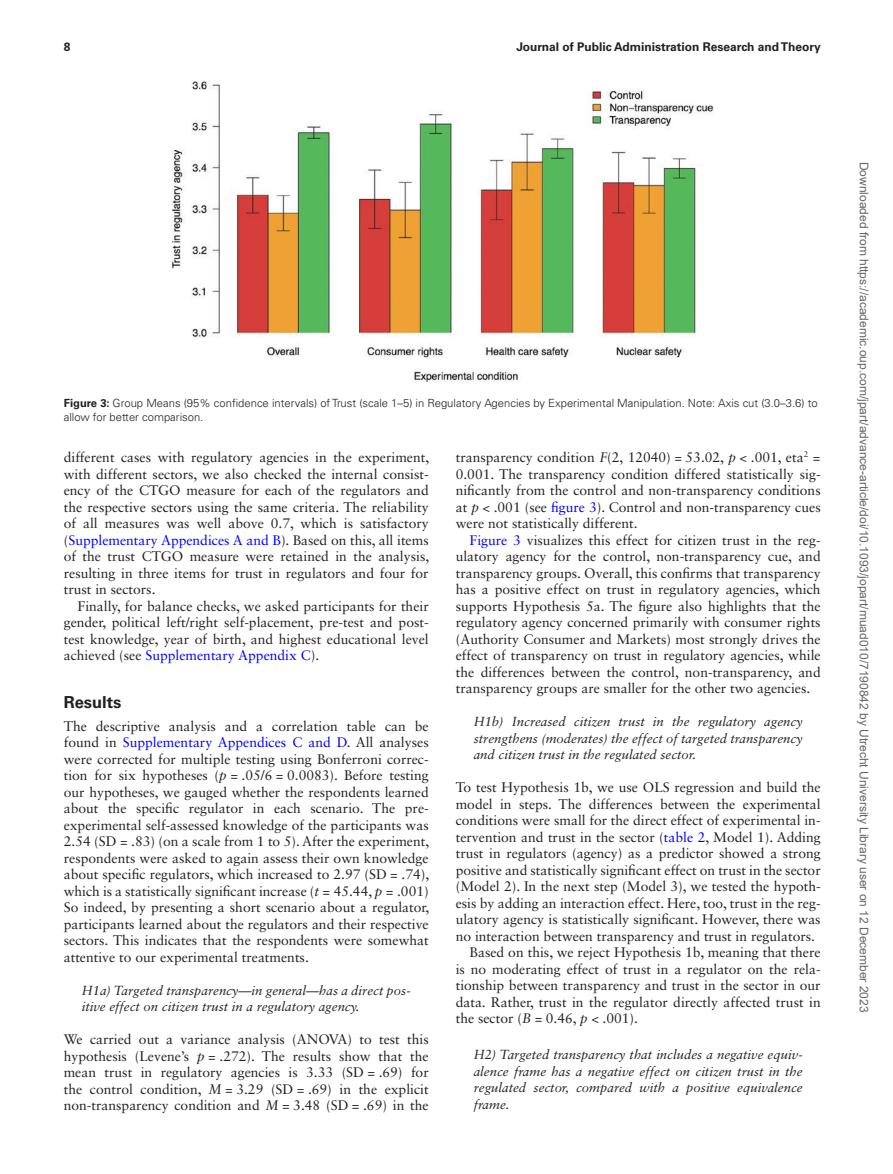
<style>
.page{position:relative;width:893px;height:1174px;background:#fff}
.page>*{position:absolute;margin:0;border:0;box-sizing:border-box;transform-origin:0 0}
.t1{font:700 16.5px "Univers LT Std";color:#231f20}
.t2{font:13.8px/16.5px "Sabon LT Std";color:#231f20;text-align:justify}
.t3{font:italic 13.2px/16.5px "Sabon LT Std";color:#231f20;text-align:justify}
.t4{font:12px "Arial";color:#666}
.t5{font:700 12px "Univers LT Std";color:#231f20}
.t6{font:300 11.25px/14.2px "Univers LT Std";color:#231f20}
.s1{font-weight:700}
.s2{color:#00f}
.s3{font-style:italic}
</style>
<div class="page">
<img style="left:171px;top:81px;width:542px;height:301px">
<p class="t5" style="left:64px;top:40px;width:8px">8</p>
<p class="t5" style="left:516px;top:40px;width:306px">Journal of Public Administration Research and Theory</p>
<p class="t6" style="left:64px;top:396px;width:755px"><span class="s1">Figure 3:</span> Group Means (95% confidence intervals) of Trust (scale 1–5) in Regulatory Agencies by Experimental Manipulation. Note: Axis cut (3.0–3.6) to allow for better comparison.</p>
<p class="t2" style="left:64px;top:449px;width:367px">different cases with regulatory agencies in the experiment, with different sectors, we also checked the internal consist&shy;ency of the CTGO measure for each of the regulators and the respective sectors using the same criteria. The reliability of all measures was well above 0.7, which is satisfactory (<span class="s2">Supplementary Appendices A and B</span>). Based on this, all items of the trust CTGO measure were retained in the analysis, resulting in three items for trust in regulators and four for trust in sectors.</p>
<p class="t2" style="left:64px;top:597px;width:366px;text-indent:14px">Finally, for balance checks, we asked participants for their gender, political left/right self-placement, pre-test and post&shy;test knowledge, year of birth, and highest educational level achieved (see <span class="s2">Supplementary Appendix C</span>).</p>
<p class="t1" style="left:64px;top:692px;width:59px">Results</p>
<p class="t2" style="left:64px;top:717px;width:367px">The descriptive analysis and a correlation table can be found in <span class="s2">Supplementary Appendices C and D</span>. All analyses were corrected for multiple testing using Bonferroni correc&shy;tion for six hypotheses (<span class="s3">p</span> = .05/6 = 0.0083). Before testing our hypotheses, we gauged whether the respondents learned about the specific regulator in each scenario. The pre&shy;experimental self-assessed knowledge of the participants was 2.54 (SD = .83) (on a scale from 1 to 5). After the experiment, respondents were asked to again assess their own knowledge about specific regulators, which increased to 2.97 (SD = .74), which is a statistically significant increase (<span class="s3">t</span> = 45.44, <span class="s3">p</span> = .001)<br>So indeed, by presenting a short scenario about a regulator, participants learned about the regulators and their respective sectors. This indicates that the respondents were somewhat attentive to our experimental treatments.</p>
<p class="t3" style="left:82px;top:981px;width:330px">H1a) Targeted transparency—in general—has a direct pos&shy;itive effect on citizen trust in a regulatory agency.</p>
<p class="t2" style="left:64px;top:1031px;width:366px">We carried out a variance analysis (ANOVA) to test this hypothesis (Levene’s <span class="s3">p</span> = .272). The results show that the mean trust in regulatory agencies is 3.33 (SD = .69) for the control condition, <span class="s3">M</span> = 3.29 (SD = .69) in the explicit non-transparency condition and <span class="s3">M</span> = 3.48 (SD = .69) in the</p>
<p class="t2" style="left:456px;top:449px;width:366px">transparency condition <span class="s3">F</span>(2, 12040) = 53.02, <span class="s3">p</span> &lt; .001, eta<sup>2</sup> = 0.001. The transparency condition differed statistically sig&shy;nificantly from the control and non-transparency conditions at <span class="s3">p</span> &lt; .001 (see <span class="s2">figure 3</span>). Control and non-transparency cues were not statistically different.</p>
<p class="t2" style="left:456px;top:531px;width:366px;text-indent:14px"><span class="s2">Figure 3</span> visualizes this effect for citizen trust in the reg&shy;ulatory agency for the control, non-transparency cue, and transparency groups. Overall, this confirms that transparency has a positive effect on trust in regulatory agencies, which supports Hypothesis 5a. The figure also highlights that the regulatory agency concerned primarily with consumer rights (Authority Consumer and Markets) most strongly drives the effect of transparency on trust in regulatory agencies, while the differences between the control, non-transparency, and transparency groups are smaller for the other two agencies.</p>
<p class="t3" style="left:474px;top:713px;width:330px">H1b) Increased citizen trust in the regulatory agency strengthens (moderates) the effect of targeted transparency and citizen trust in the regulated sector.</p>
<p class="t2" style="left:456px;top:779px;width:366px">To test Hypothesis 1b, we use OLS regression and build the</p>
<p class="t2" style="left:456px;top:795px;width:366px">model in steps. The differences between the experimental</p>
<p class="t2" style="left:456px;top:812px;width:366px">conditions were small for the direct effect of experimental in-</p>
<p class="t2" style="left:456px;top:828px;width:366px">tervention and trust in the sector (<span class="s2">table 2</span>, Model 1). Adding</p>
<p class="t2" style="left:456px;top:845px;width:366px">trust in regulators (agency) as a predictor showed a strong</p>
<p class="t2" style="left:456px;top:861px;width:366px">positive and statistically significant effect on trust in the sector</p>
<p class="t2" style="left:456px;top:878px;width:366px">(Model 2). In the next step (Model 3), we tested the hypoth-</p>
<p class="t2" style="left:456px;top:894px;width:366px">esis by adding an interaction effect. Here, too, trust in the reg-</p>
<p class="t2" style="left:456px;top:911px;width:366px">ulatory agency is statistically significant. However, there was</p>
<p class="t2" style="left:456px;top:927px;width:361px">no interaction between transparency and trust in regulators.</p>
<p class="t2" style="left:470px;top:944px;width:353px">Based on this, we reject Hypothesis 1b, meaning that there</p>
<p class="t2" style="left:456px;top:960px;width:366px">is no moderating effect of trust in a regulator on the rela-</p>
<p class="t2" style="left:456px;top:977px;width:366px">tionship between transparency and trust in the sector in our</p>
<p class="t2" style="left:456px;top:993px;width:366px">data. Rather, trust in the regulator directly affected trust in</p>
<p class="t2" style="left:456px;top:1010px;width:184px">the sector (<span class="s3">B</span> = 0.46, <span class="s3">p</span> &lt; .001).</p>
<p class="t3" style="left:474px;top:1046px;width:330px">H2) Targeted transparency that includes a negative equiv&shy;alence frame has a negative effect on citizen trust in the regulated sector, compared with a positive equivalence frame.</p>
<p class="t4" style="left:868px;top:161px;width:852px;rotate:90deg">Downloaded from https://academic.oup.com/jpart/advance-article/doi/10.1093/jopart/muad010/7190842 by Utrecht University Library user on 12 December 2023</p>
</div>
